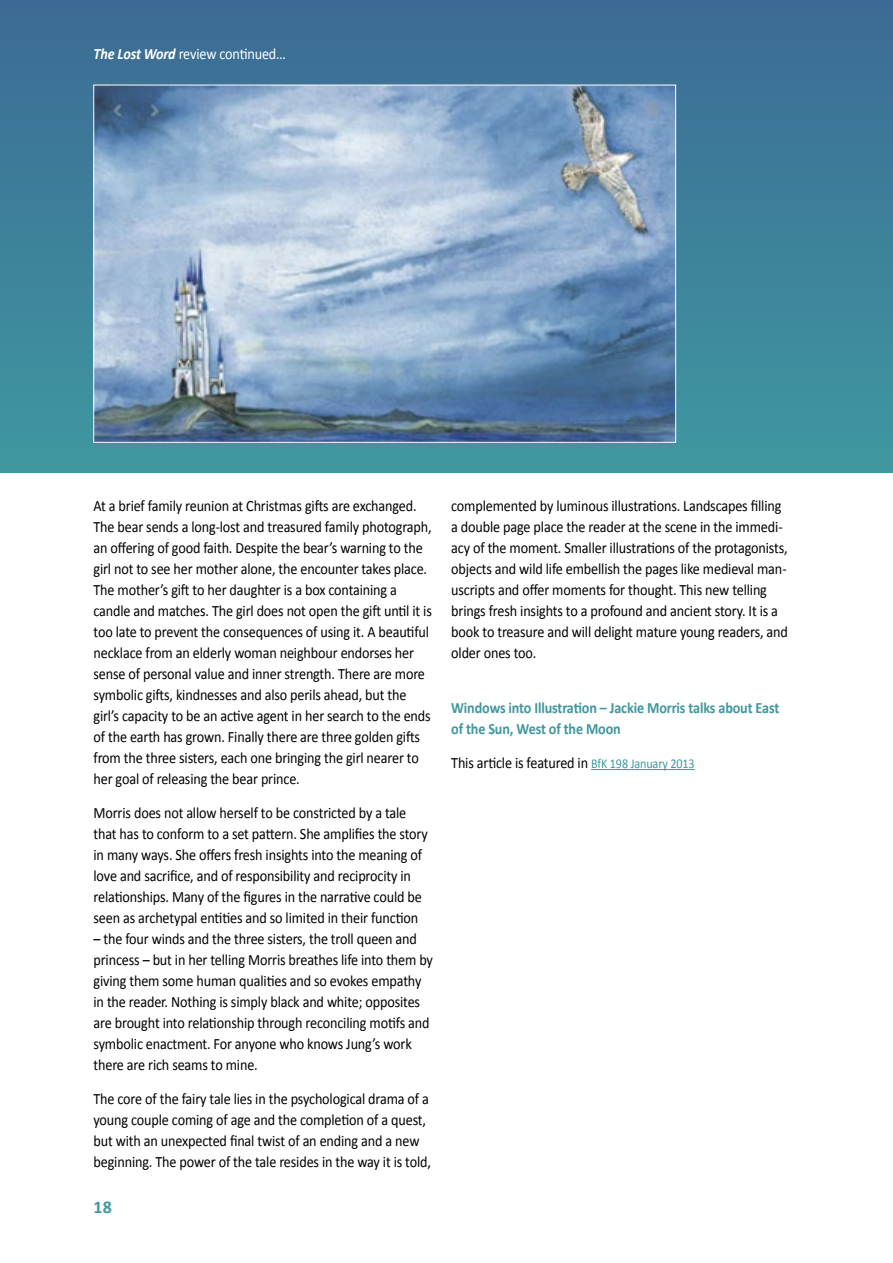
<style>
.page{position:relative;width:893px;height:1263px;background:#fff}
.page>*{position:absolute;margin:0;border:0;box-sizing:border-box;transform-origin:0 0}
.t1{font:700 18px "Calibri";color:#40979f}
.t2{font:15.75px/21px "Calibri";letter-spacing:-.01em;color:#000;scale:.9 1}
.t3{font:700 15.75px/21px "Calibri";letter-spacing:-.01em;color:#40979f;scale:.9 1}
.t4{font:15.75px "Calibri";letter-spacing:-.01em;color:#fff;scale:.9 1}
.s1{font-weight:700;font-style:italic}
.s2{font-size:13.5px;color:#40979f}
</style>
<div class="page">
<svg style="left:0;top:0;width:893px;height:472px;background:#3f7f9a"></svg>
<img style="left:96px;top:87px;width:578px;height:353px">
<hr style="left:591px;top:769px;width:104px;height:1px;background:#40979f">
<p class="t4" style="left:94px;top:44px;width:215px"><span class="s1">The Lost Word</span> review continued…</p>
<p class="t2" style="left:94px;top:495px;width:377px">At a brief family reunion at Christmas gifts are exchanged.<br>The bear sends a long-lost and treasured family photograph, an offering of good faith. Despite the bear’s warning to the girl not to see her mother alone, the encounter takes place.<br>The mother’s gift to her daughter is a box containing a candle and matches. The girl does not open the gift until it is too late to prevent the consequences of using it. A beautiful necklace from an elderly woman neighbour endorses her sense of personal value and inner strength. There are more symbolic gifts, kindnesses and also perils ahead, but the girl’s capacity to be an active agent in her search to the ends of the earth has grown. Finally there are three golden gifts from the three sisters, each one bringing the girl nearer to her goal of releasing the bear prince.</p>
<p class="t2" style="left:94px;top:802px;width:373px">Morris does not allow herself to be constricted by a tale that has to conform to a set pattern. She amplifies the story in many ways. She offers fresh insights into the meaning of love and sacrifice, and of responsibility and reciprocity in relationships. Many of the figures in the narrative could be seen as archetypal entities and so limited in their function</p>
<p class="t2" style="left:94px;top:928px;width:379px">– the four winds and the three sisters, the troll queen and princess – but in her telling Morris breathes life into them by giving them some human qualities and so evokes empathy in the reader. Nothing is simply black and white; opposites are brought into relationship through reconciling motifs and symbolic enactment. For anyone who knows Jung’s work there are rich seams to mine.</p>
<p class="t2" style="left:94px;top:1087px;width:376px">The core of the fairy tale lies in the psychological drama of a young couple coming of age and the completion of a quest, but with an unexpected final twist of an ending and a new beginning. The power of the tale resides in the way it is told,</p>
<p class="t1" style="left:94px;top:1196px;width:20px">18</p>
<p class="t2" style="left:451px;top:495px;width:376px">complemented by luminous illustrations. Landscapes filling a double page place the reader at the scene in the immedi&shy;acy of the moment. Smaller illustrations of the protagonists, objects and wild life embellish the pages like medieval man&shy;uscripts and offer moments for thought. This new telling brings fresh insights to a profound and ancient story. It is a book to treasure and will delight mature young readers, and older ones too.</p>
<p class="t3" style="left:451px;top:697px;width:366px">Windows into Illustration – Jackie Morris talks about East of the Sun, West of the Moon</p>
<p class="t2" style="left:451px;top:751px;width:272px">This article is featured in <span class="s2">BfK 198 January 2013</span></p>
</div>
